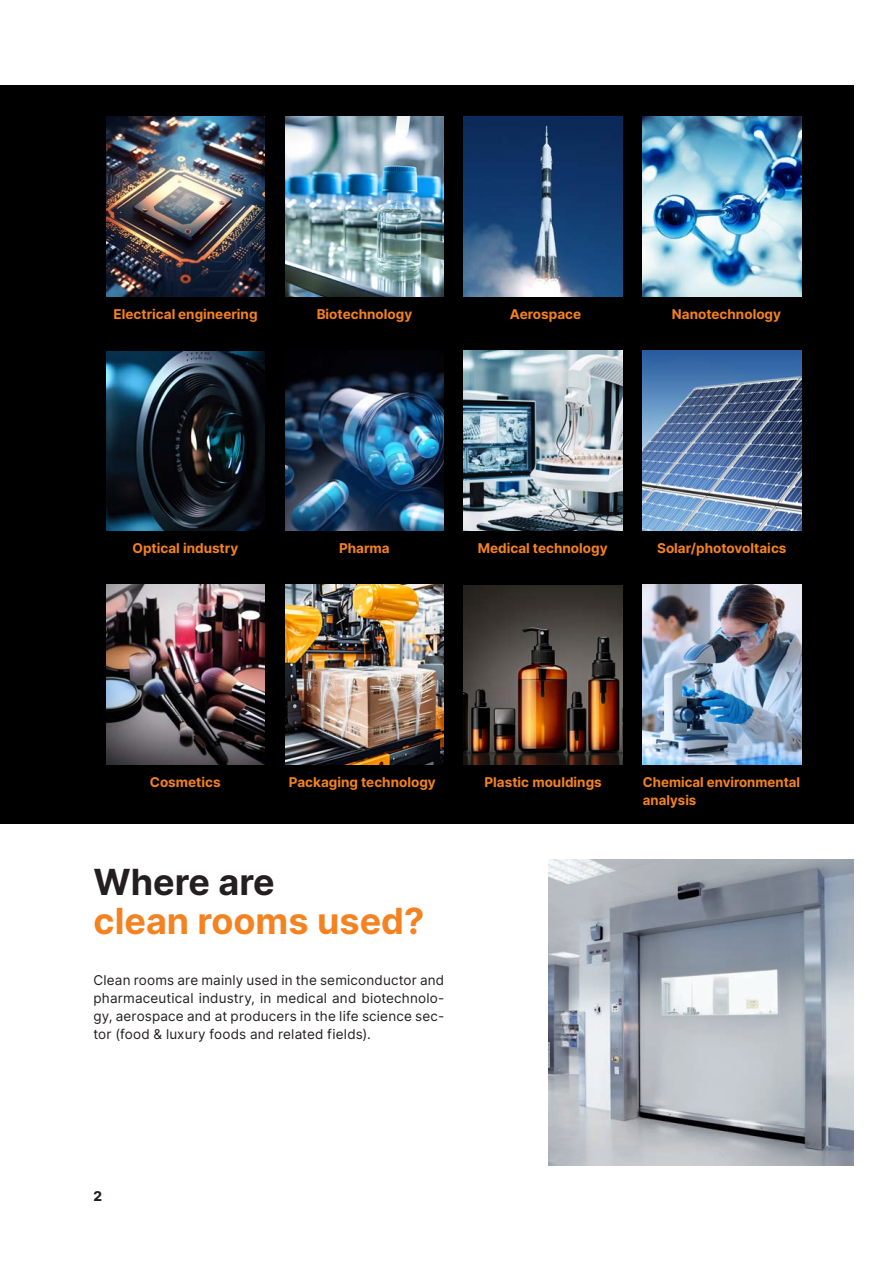
<style>
.page{position:relative;width:893px;height:1263px;background:#fff}
.page>*{position:absolute;margin:0;border:0;box-sizing:border-box;transform-origin:0 0}
.t1{font:700 36px "Inter";color:#f58220}
.t2{font:700 36px "Inter";color:#231f20}
.t3{font:700 13.5px/18px "Inter";color:#f58220}
.t4{font:13.5px/18px "Inter";letter-spacing:.015em;color:#231f20;text-align:justify}
.t5{font:800 13.5px "Inter";color:#231f20}
</style>
<div class="page">
<div style="left:0;top:85px;width:853px;height:738px;background:#000"></div>
<img style="left:464px;top:585px;width:158px;height:180px">
<img style="left:285px;top:585px;width:158px;height:180px">
<img style="left:106px;top:585px;width:159px;height:180px">
<img style="left:464px;top:351px;width:158px;height:180px">
<img style="left:285px;top:356px;width:158px;height:175px">
<img style="left:643px;top:117px;width:158px;height:180px">
<img style="left:464px;top:117px;width:158px;height:180px">
<img style="left:285px;top:117px;width:158px;height:180px">
<img style="left:106px;top:117px;width:159px;height:180px">
<img style="left:106px;top:351px;width:159px;height:180px">
<img style="left:643px;top:351px;width:158px;height:180px">
<img style="left:643px;top:585px;width:158px;height:179px">
<img style="left:549px;top:859px;width:304px;height:306px">
<p class="t3" style="left:114px;top:305px;width:145px">Electrical engineering</p>
<p class="t3" style="left:317px;top:305px;width:97px">Biotechnology</p>
<p class="t3" style="left:510px;top:305px;width:73px">Aerospace</p>
<p class="t3" style="left:672px;top:305px;width:111px">Nanotechnology</p>
<p class="t3" style="left:132px;top:539px;width:108px">Optical industry</p>
<p class="t3" style="left:339px;top:539px;width:52px">Pharma</p>
<p class="t3" style="left:478px;top:539px;width:131px">Medical technology</p>
<p class="t3" style="left:657px;top:538px;width:131px">Solar/photovoltaics</p>
<p class="t3" style="left:150px;top:773px;width:72px">Cosmetics</p>
<p class="t3" style="left:289px;top:773px;width:148px">Packaging technology</p>
<h1 class="t2" style="left:94px;top:856px;width:183px">Where are</h1>
<h1 class="t1" style="left:94px;top:895px;width:332px">clean rooms used?</h1>
<p class="t4" style="left:94px;top:971px;width:352px">Clean rooms are mainly used in the semiconductor and pharmaceutical industry, in medical and biotechnolo&shy;gy, aerospace and at producers in the life science sec&shy;tor (food &amp; luxury foods and related fields).</p>
<p class="t3" style="left:485px;top:773px;width:119px">Plastic mouldings</p>
<p class="t3" style="left:643px;top:773px;width:159px">Chemical environmental analysis</p>
<p class="t5" style="left:94px;top:1186px;width:10px">2</p>
</div>
